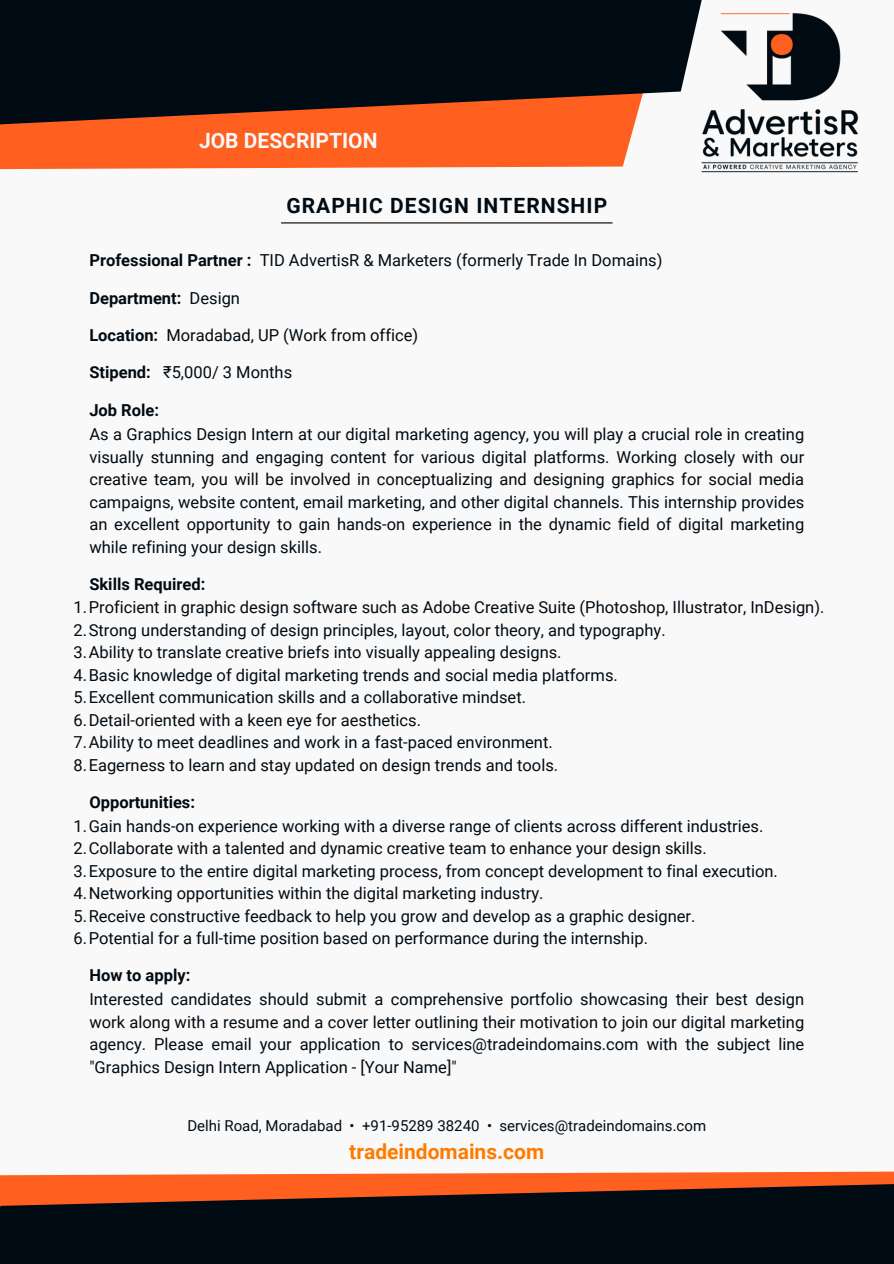
<style>
.page{position:relative;width:894px;height:1264px;background:#fff}
.page>*{position:absolute;margin:0;border:0;box-sizing:border-box;transform-origin:0 0}
.t1{font:700 21px "Roboto";letter-spacing:.05em;color:#010b13}
.t2{font:700 21px "Roboto";color:#ff7b00}
.t3{font:700 21px "Roboto";color:#f9f9f9}
.t4{font:16.5px/22.5px "Roboto";color:#010b13;text-align:justify}
.t5{font:700 16.5px "Roboto";color:#010b13}
.t6{font:15px "Roboto";color:#010b13}
.s1{font-weight:700}
.s2{font-weight:400}
</style>
<div class="page">
<div style="left:0;top:0;width:893px;height:1263px;background:#f9f9f9"></div>
<svg style="left:0;top:1171px;width:893px;height:92px;background:#43241b"></svg>
<svg style="left:0;top:0;width:684px;height:224px"></svg>
<hr style="left:281px;top:222px;width:331px;height:1px;background:#000">
<img style="left:684px;top:0;width:175px;height:173px">
<p class="t3" style="left:199px;top:128px;width:180px">JOB DESCRIPTION</p>
<p class="t1" style="left:286px;top:193px;width:322px">GRAPHIC DESIGN INTERNSHIP</p>
<p class="t4" style="left:89px;top:249px;width:574px"><span class="s1">Professional Partner :</span> TID AdvertisR &amp; Marketers (formerly Trade In Domains)</p>
<p class="t5" style="left:89px;top:288px;width:152px">Department: <span class="s2">Design</span></p>
<p class="t4" style="left:89px;top:324px;width:330px"><span class="s1">Location:</span> Moradabad, UP (Work from office)</p>
<p class="t4" style="left:89px;top:361px;width:204px"><span class="s1">Stipend:</span> ₹5,000/ 3 Months</p>
<p class="t5" style="left:89px;top:400px;width:71px">Job Role:</p>
<p class="t4" style="left:89px;top:423px;width:716px">As a Graphics Design Intern at our digital marketing agency, you will play a crucial role in creating visually stunning and engaging content for various digital platforms. Working closely with our creative team, you will be involved in conceptualizing and designing graphics for social media campaigns, website content, email marketing, and other digital channels. This internship provides an excellent opportunity to gain hands-on experience in the dynamic field of digital marketing while refining your design skills.</p>
<p class="t5" style="left:89px;top:574px;width:117px">Skills Required:</p>
<p class="t4" style="left:73px;top:596px;width:752px">1.Proficient in graphic design software such as Adobe Creative Suite (Photoshop, Illustrator, InDesign).</p>
<p class="t4" style="left:73px;top:619px;width:593px">2.Strong understanding of design principles, layout, color theory, and typography.</p>
<p class="t4" style="left:73px;top:641px;width:489px">3.Ability to translate creative briefs into visually appealing designs.</p>
<p class="t4" style="left:73px;top:664px;width:546px">4.Basic knowledge of digital marketing trends and social media platforms.</p>
<p class="t4" style="left:73px;top:686px;width:454px">5.Excellent communication skills and a collaborative mindset.</p>
<p class="t4" style="left:73px;top:709px;width:349px">6.Detail-oriented with a keen eye for aesthetics.</p>
<p class="t4" style="left:73px;top:731px;width:480px">7.Ability to meet deadlines and work in a fast-paced environment.</p>
<p class="t4" style="left:73px;top:754px;width:486px">8.Eagerness to learn and stay updated on design trends and tools.</p>
<p class="t5" style="left:89px;top:792px;width:107px">Opportunities:</p>
<p class="t4" style="left:73px;top:815px;width:691px">1.Gain hands-on experience working with a diverse range of clients across different industries.</p>
<p class="t4" style="left:73px;top:837px;width:634px">2.Collaborate with a talented and dynamic creative team to enhance your design skills.</p>
<p class="t4" style="left:73px;top:860px;width:705px">3.Exposure to the entire digital marketing process, from concept development to final execution.</p>
<p class="t4" style="left:73px;top:882px;width:471px">4.Networking opportunities within the digital marketing industry.</p>
<p class="t4" style="left:73px;top:905px;width:623px">5.Receive constructive feedback to help you grow and develop as a graphic designer.</p>
<p class="t4" style="left:73px;top:927px;width:576px">6.Potential for a full-time position based on performance during the internship.</p>
<p class="t5" style="left:89px;top:966px;width:102px">How to apply:</p>
<p class="t4" style="left:89px;top:988px;width:716px">Interested candidates should submit a comprehensive portfolio showcasing their best design work along with a resume and a cover letter outlining their motivation to join our digital marketing agency. Please email your application to services@tradeindomains.com with the subject line "Graphics Design Intern Application - [Your Name]"</p>
<p class="t6" style="left:187px;top:1116px;width:520px">Delhi Road, Moradabad • +91-95289 38240 • services@tradeindomains.com</p>
<p class="t2" style="left:349px;top:1139px;width:196px">tradeindomains.com</p>
</div>
